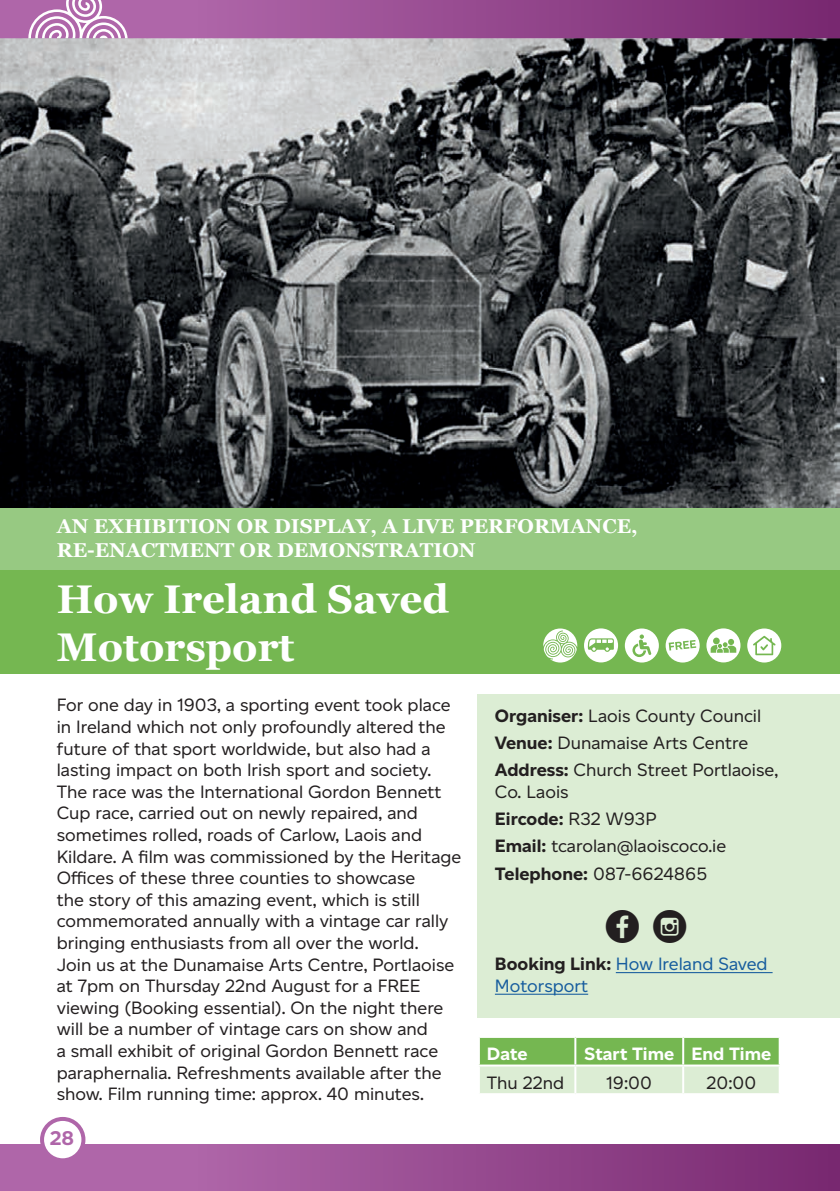
<style>
.page{position:relative;width:840px;height:1191px;background:#fff}
.page>*{position:absolute;margin:0;border:0;box-sizing:border-box;transform-origin:0 0}
.Body{font:48px "Social Shapes";color:#231f20}
.t1{font:700 40px/48px "Georgia";color:#fff}
.t2{font:700 20px/24px "Georgia";color:#fff}
.t3{font:700 20px "Altform";color:#af66a9}
.Body-2{font:18px/21.6px "Altform";color:#231f20}
.Body-3{font:18px/21.6px "Altform";color:#175d9e}
.Body-4{font:700 18px "Altform";color:#fff}
.Body-5{font:700 18px "Altform";color:#231f20}
.s1{font-weight:700}
.s2{font-weight:400}
.s3{font-weight:700;color:#231f20}
</style>
<div class="page">
<hr style="left:839px;top:37px;width:1px;height:481px;background:#75b751">
<img style="left:0;top:38px;width:839px;height:470px">
<div style="left:0;top:508px;width:839px;height:64px;background:#97c982"></div>
<div style="left:0;top:571px;width:839px;height:103px;background:#75b751"></div>
<div style="left:477px;top:694px;width:362px;height:323px;background:#dcedd4"></div>
<svg style="left:479px;top:1038px;width:299px;height:55px;background:#aad395"></svg>
<hr style="left:574px;top:1038px;width:2px;height:26px;background:#fff">
<hr style="left:681px;top:1038px;width:2px;height:26px;background:#fff">
<hr style="left:477px;top:1064px;width:98px;height:2px;background:#fff">
<hr style="left:575px;top:1064px;width:107px;height:2px;background:#fff">
<hr style="left:574px;top:1066px;width:2px;height:27px;background:#fff">
<hr style="left:682px;top:1064px;width:98px;height:2px;background:#fff">
<hr style="left:681px;top:1066px;width:2px;height:27px;background:#fff">
<hr style="left:615px;top:972px;width:157px;height:1px;background:#175d9e">
<hr style="left:494px;top:993px;width:94px;height:1px;background:#175d9e">
<svg style="left:543px;top:628px;width:34px;height:34px"></svg>
<svg style="left:665px;top:628px;width:34px;height:34px"></svg>
<svg style="left:747px;top:628px;width:33px;height:34px"></svg>
<svg style="left:584px;top:628px;width:33px;height:34px"></svg>
<svg style="left:706px;top:628px;width:34px;height:34px"></svg>
<svg style="left:624px;top:628px;width:34px;height:34px"></svg>
<div style="left:0;top:1144px;width:839px;height:47px;background:#af66a9"></div>
<svg style="left:0;top:0;width:198px;height:38px;background:#bb7eb6"></svg>
<div style="left:42px;top:1119px;width:41px;height:41px;background:#fff;border-radius:50%"></div>
<div style="left:40px;top:1117px;width:45px;height:45px;border:4px solid #af66a9;border-radius:50%"></div>
<div style="left:198px;top:0;width:641px;height:38px;background:linear-gradient(to right,#ae65a8,#782870)"></div>
<div style="left:198px;top:1144px;width:641px;height:47px;background:linear-gradient(to right,#ae65a8,#782870)"></div>
<hr style="left:839px;top:0;width:1px;height:38px;background:#af66a9">
<hr style="left:839px;top:1144px;width:1px;height:47px;background:#af66a9">
<p class="t2" style="left:57px;top:513px;width:582px">AN EXHIBITION OR DISPLAY, A LIVE PERFORMANCE,<br>RE-ENACTMENT OR DEMONSTRATION</p>
<p class="t1" style="left:57px;top:573px;width:393px">How Ireland Saved<br>Motorsport</p>
<p class="Body-2" style="left:57px;top:694px;width:406px">For one day in 1903, a sporting event took place in Ireland which not only profoundly altered the future of that sport worldwide, but also had a lasting impact on both Irish sport and society.<br>The race was the International Gordon Bennett Cup race, carried out on newly repaired, and sometimes rolled, roads of Carlow, Laois and Kildare. A film was commissioned by the Heritage Offices of these three counties to showcase<br>the story of this amazing event, which is still commemorated annually with a vintage car rally bringing enthusiasts from all over the world.<br>Join us at the Dunamaise Arts Centre, Portlaoise at 7pm on Thursday 22nd August for a FREE viewing (Booking essential). On the night there will be a number of vintage cars on show and<br>a small exhibit of original Gordon Bennett race paraphernalia. Refreshments available after the show. Film running time: approx. 40 minutes.</p>
<p class="t3" style="left:50px;top:1127px;width:26px">28</p>
<p class="Body-2" style="left:494px;top:705px;width:268px"><span class="s1">Organiser:</span> Laois County Council</p>
<p class="Body-2" style="left:494px;top:732px;width:255px"><span class="s1">Venue:</span> Dunamaise Arts Centre</p>
<p class="Body-2" style="left:494px;top:759px;width:285px"><span class="s1">Address:</span> Church Street Portlaoise,<br>Co. Laois</p>
<p class="Body-5" style="left:494px;top:809px;width:163px">Eircode: <span class="s2">R32 W93P</span></p>
<p class="Body-2" style="left:494px;top:835px;width:233px"><span class="s1">Email:</span> tcarolan@laoiscoco.ie</p>
<p class="Body-2" style="left:494px;top:863px;width:214px"><span class="s1">Telephone:</span> 087-6624865</p>
<p class="Body" style="left:604px;top:898px;width:84px">!$</p>
<p class="Body-3" style="left:494px;top:953px;width:274px"><span class="s3">Booking Link:</span> How Ireland Saved<br>Motorsport</p>
<p class="Body-4" style="left:486px;top:1043px;width:42px">Date</p>
<p class="Body-4" style="left:584px;top:1043px;width:91px">Start Time</p>
<p class="Body-4" style="left:691px;top:1043px;width:81px">End Time</p>
<p class="Body-2" style="left:486px;top:1071px;width:79px">Thu 22nd</p>
<p class="Body-2" style="left:606px;top:1071px;width:47px">19:00</p>
<p class="Body-2" style="left:706px;top:1071px;width:51px">20:00</p>
</div>
